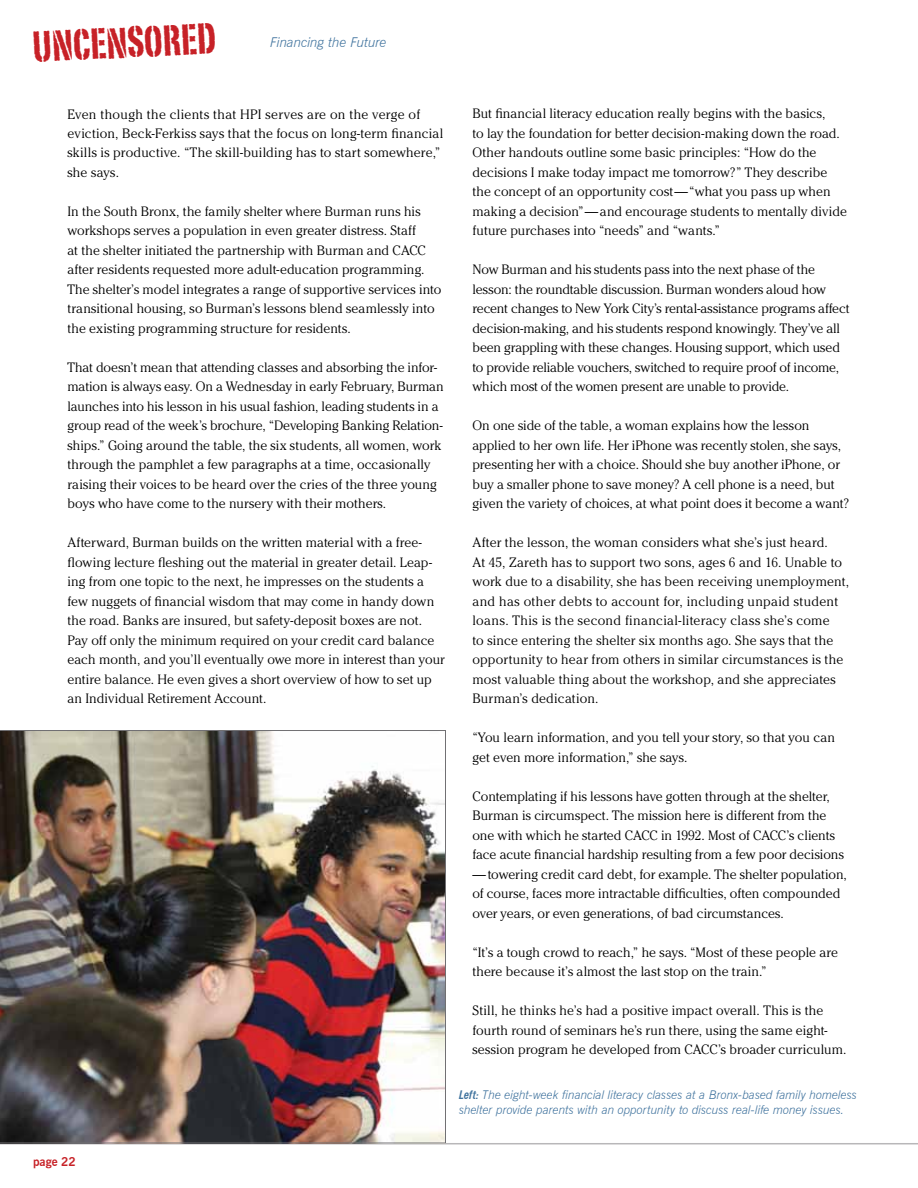
<style>
.page{position:relative;width:918px;height:1188px;background:#fff}
.page>*{position:absolute;margin:0;border:0;box-sizing:border-box;transform-origin:0 0}
.t1{font:42.6px "Portago ITC Std";color:#c72127}
.t2{font:300 13.5px/19.5px "Cheltenham";color:#000}
.t3{font:italic 300 13.5px "News Gothic BT";letter-spacing:-.01em;color:#40739e}
.t4{font:italic 300 12px/15px "News Gothic BT";color:#40739e}
.t5{font:700 12px "News Gothic BT";color:#c72127}
.s1{font-weight:700;font-stretch:condensed}
</style>
<div class="page">
<hr style="left:0;top:1143px;width:918px;height:1px;background:#b8b7b9">
<img style="left:0;top:730px;width:446px;height:413px">
<h1 class="t1" style="left:31px;top:21px;width:185px;rotate:-3deg">Uncensored</h1>
<p class="t3" style="left:270px;top:34px;width:118px">Financing the Future</p>
<p class="t2" style="left:68px;top:104px;width:377px">Even though the clients that HPI serves are on the verge of eviction, Beck-Ferkiss says that the focus on long-term financial skills is productive. “The skill-building has to start somewhere,” she says.</p>
<p class="t2" style="left:68px;top:201px;width:376px">In the South Bronx, the family shelter where Burman runs his workshops serves a population in even greater distress. Staff<br>at the shelter initiated the partnership with Burman and CACC after residents requested more adult-education programming.<br>The shelter’s model integrates a range of supportive services into transitional housing, so Burman’s lessons blend seamlessly into the existing programming structure for residents.</p>
<p class="t2" style="left:68px;top:357px;width:378px">That doesn’t mean that attending classes and absorbing the infor&shy;mation is always easy. On a Wednesday in early February, Burman launches into his lesson in his usual fashion, leading students in a group read of the week’s brochure, “Developing Banking Relation&shy;ships.” Going around the table, the six students, all women, work through the pamphlet a few paragraphs at a time, occasionally raising their voices to be heard over the cries of the three young boys who have come to the nursery with their mothers.</p>
<p class="t2" style="left:68px;top:533px;width:379px">Afterward, Burman builds on the written material with a free&shy;flowing lecture fleshing out the material in greater detail. Leap&shy;ing from one topic to the next, he impresses on the students a few nuggets of financial wisdom that may come in handy down the road. Banks are insured, but safety-deposit boxes are not.<br>Pay off only the minimum required on your credit card balance each month, and you’ll eventually owe more in interest than your entire balance. He even gives a short overview of how to set up an Individual Retirement Account.</p>
<p class="t2" style="left:472px;top:104px;width:376px">But financial literacy education really begins with the basics,<br>to lay the foundation for better decision-making down the road.<br>Other handouts outline some basic principles: “How do the decisions I make today impact me tomorrow?” They describe the concept of an opportunity cost—“what you pass up when making a decision”— and encourage students to mentally divide future purchases into “needs” and “wants.”</p>
<p class="t2" style="left:472px;top:260px;width:379px">Now Burman and his students pass into the next phase of the lesson: the roundtable discussion. Burman wonders aloud how recent changes to New York City’s rental-assistance programs affect decision-making, and his students respond knowingly. They’ve all been grappling with these changes. Housing support, which used to provide reliable vouchers, switched to require proof of income, which most of the women present are unable to provide.</p>
<p class="t2" style="left:472px;top:416px;width:378px">On one side of the table, a woman explains how the lesson applied to her own life. Her iPhone was recently stolen, she says, presenting her with a choice. Should she buy another iPhone, or buy a smaller phone to save money? A cell phone is a need, but given the variety of choices, at what point does it become a want?</p>
<p class="t2" style="left:472px;top:533px;width:378px">After the lesson, the woman considers what she’s just heard.<br>At 45, Zareth has to support two sons, ages 6 and 16. Unable to work due to a disability, she has been receiving unemployment, and has other debts to account for, including unpaid student loans. This is the second financial-literacy class she’s come<br>to since entering the shelter six months ago. She says that the opportunity to hear from others in similar circumstances is the most valuable thing about the workshop, and she appreciates Burman’s dedication.</p>
<p class="t2" style="left:472px;top:728px;width:364px">“You learn information, and you tell your story, so that you can get even more information,” she says.</p>
<p class="t2" style="left:472px;top:786px;width:373px">Contemplating if his lessons have gotten through at the shelter, Burman is circumspect. The mission here is different from the one with which he started CACC in 1992. Most of CACC’s clients face acute financial hardship resulting from a few poor decisions</p>
<p class="t2" style="left:472px;top:864px;width:376px">— towering credit card debt, for example. The shelter population, of course, faces more intractable difficulties, often compounded over years, or even generations, of bad circumstances.</p>
<p class="t2" style="left:472px;top:942px;width:367px">“It’s a tough crowd to reach,” he says. “Most of these people are there because it’s almost the last stop on the train.”</p>
<p class="t2" style="left:472px;top:1001px;width:375px">Still, he thinks he’s had a positive impact overall. This is the fourth round of seminars he’s run there, using the same eight&shy;session program he developed from CACC’s broader curriculum.</p>
<p class="t4" style="left:459px;top:1087px;width:399px"><span class="s1">Left:</span> The eight-week financial literacy classes at a Bronx-based family homeless shelter provide parents with an opportunity to discuss real-life money issues.</p>
<p class="t5" style="left:33px;top:1154px;width:44px">page 22</p>
</div>
